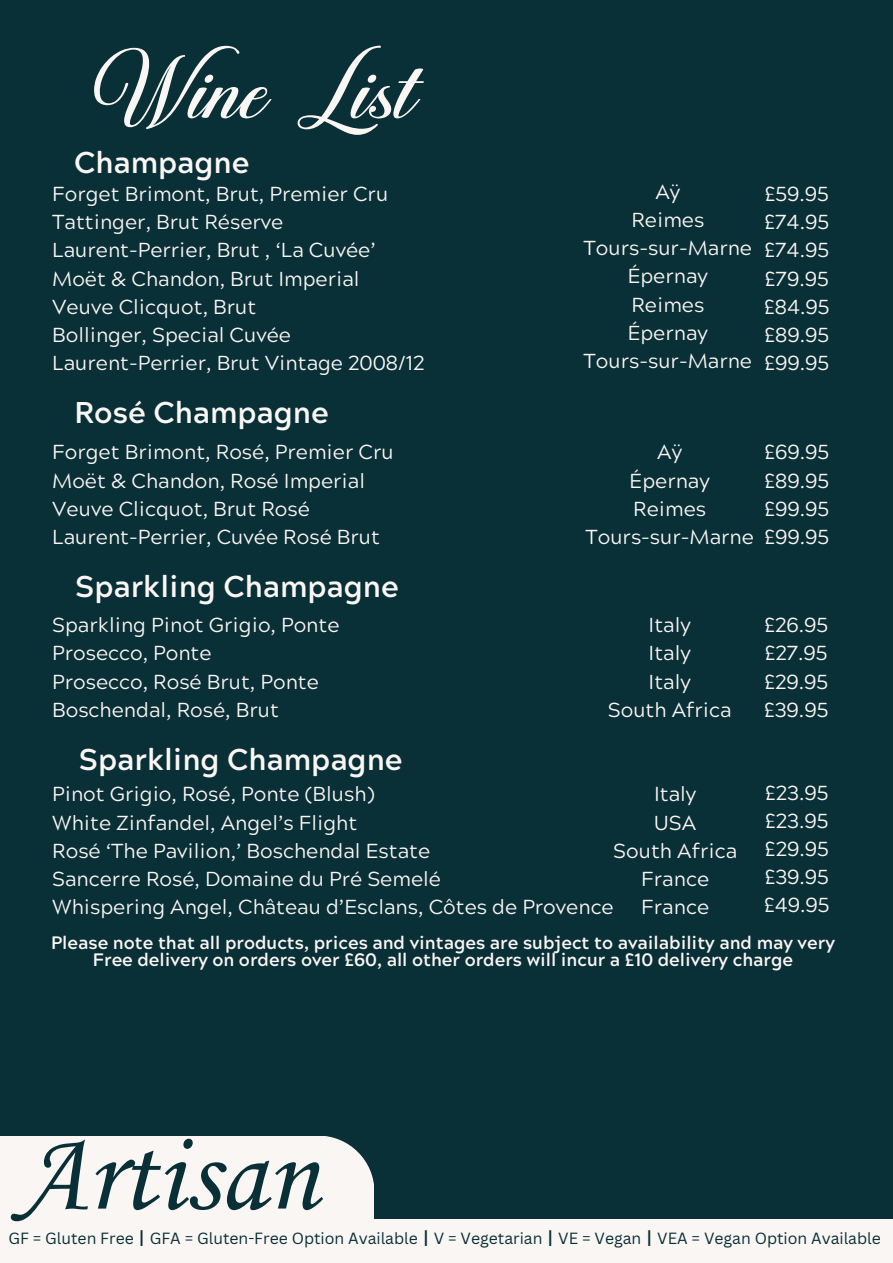
<style>
.page{position:relative;width:893px;height:1263px;background:#092f37}
.page>*{position:absolute;margin:0;border:0;box-sizing:border-box;transform-origin:0 0}
.t1{font:112.5px "Corsiva";color:#092f37}
.t2{font:100.5px "Peristiwa";color:#faf6f3}
.t3{font:700 30px "Acherus Grotesque";color:#faf6f3}
.t4{font:20.25px/28.1px "Acherus Grotesque";color:#faf6f3}
.t5{font:700 18px "Acherus Grotesque";color:#faf6f3}
.t6{font:15.75px "Canva Sans";color:#092f37}
.s1{font-family:"Noto Sans CJ Ksc"}
</style>
<div class="page">
<div style="left:290px;top:1219px;width:603px;height:44px;background:#faf6f3"></div>
<div style="left:0;top:1135px;width:374px;height:128px;background:#faf6f3"></div>
<h4 class="t2" style="left:89px;top:51px;width:331px">Wine List</h4>
<h4 class="t3" style="left:74px;top:150px;width:177px">Champagne</h4>
<h3 class="t4" style="left:52px;top:183px;width:374px">Forget Brimont, Brut, Premier Cru<br>Tattinger, Brut Réserve<br>Laurent-Perrier, Brut , ‘La Cuvée’<br>Moët &amp; Chandon, Brut Imperial<br>Veuve Clicquot, Brut<br>Bollinger, Special Cuvée<br>Laurent-Perrier, Brut Vintage 2008/12</h3>
<h4 class="t4" style="left:583px;top:181px;width:170px;text-align:center">Aÿ<br>Reimes<br>Tours-sur-Marne<br>Épernay<br>Reimes<br>Épernay<br>Tours-sur-Marne</h4>
<h4 class="t4" style="left:764px;top:183px;width:67px;text-align:justify">£59.95 £74.95 £74.95 £79.95 £84.95 £89.95 £99.95</h4>
<h4 class="t3" style="left:74px;top:400px;width:256px">Rosé Champagne</h4>
<h3 class="t4" style="left:52px;top:441px;width:343px">Forget Brimont, Rosé, Premier Cru<br>Moët &amp; Chandon, Rosé Imperial<br>Veuve Clicquot, Brut Rosé<br>Laurent-Perrier, Cuvée Rosé Brut</h3>
<h4 class="t4" style="left:585px;top:441px;width:170px;text-align:center">Aÿ<br>Épernay<br>Reimes<br>Tours-sur-Marne</h4>
<h4 class="t4" style="left:764px;top:441px;width:66px;text-align:justify">£69.95 £89.95 £99.95 £99.95</h4>
<h4 class="t3" style="left:75px;top:574px;width:325px">Sparkling Champagne</h4>
<h4 class="t4" style="left:52px;top:614px;width:289px">Sparkling Pinot Grigio, Ponte<br>Prosecco, Ponte<br>Prosecco, Rosé Brut, Ponte<br>Boschendal, Rosé, Brut</h4>
<h3 class="t4" style="left:608px;top:614px;width:125px;text-align:center">Italy<br>Italy<br>Italy<br>South Africa</h3>
<h4 class="t4" style="left:764px;top:614px;width:66px;text-align:justify">£26.95 £27.95 £29.95 £39.95</h4>
<h4 class="t3" style="left:79px;top:747px;width:325px">Sparkling Champagne</h4>
<h4 class="t4" style="left:52px;top:783px;width:563px">Pinot Grigio, Rosé, Ponte (Blush)<br>White Zinfandel, Angel’s Flight<br>Rosé ‘The Pavilion,’ Boschendal Estate<br>Sancerre Rosé, Domaine du Pré Semelé<br>Whispering Angel, Château d’Esclans, Côtes de Provence</h4>
<h5 class="t4" style="left:613px;top:783px;width:125px;text-align:center">Italy<br>USA<br>South Africa<br>France<br>France</h5>
<h5 class="t4" style="left:764px;top:781px;width:67px;text-align:justify">£23.95 £23.95 £29.95 £39.95 £49.95</h5>
<h1 class="t5" style="left:93px;top:953px;width:702px">Free delivery on orders over £60, all other orders will incur a £10 delivery charge</h1>
<p class="t5" style="left:51px;top:935px;width:785px">Please note that all products, prices and vintages are subject to availability and may very</p>
<h3 class="t1" style="left:17px;top:1120px;width:302px">Artisan</h3>
<h2 class="t6" style="left:8px;top:1227px;width:874px">GF = Gluten Free<span class="s1">┃</span>GFA = Gluten-Free Option Available<span class="s1">┃</span>V = Vegetarian<span class="s1">┃</span>VE = Vegan<span class="s1">┃</span>VEA = Vegan Option Available</h2>
</div>
